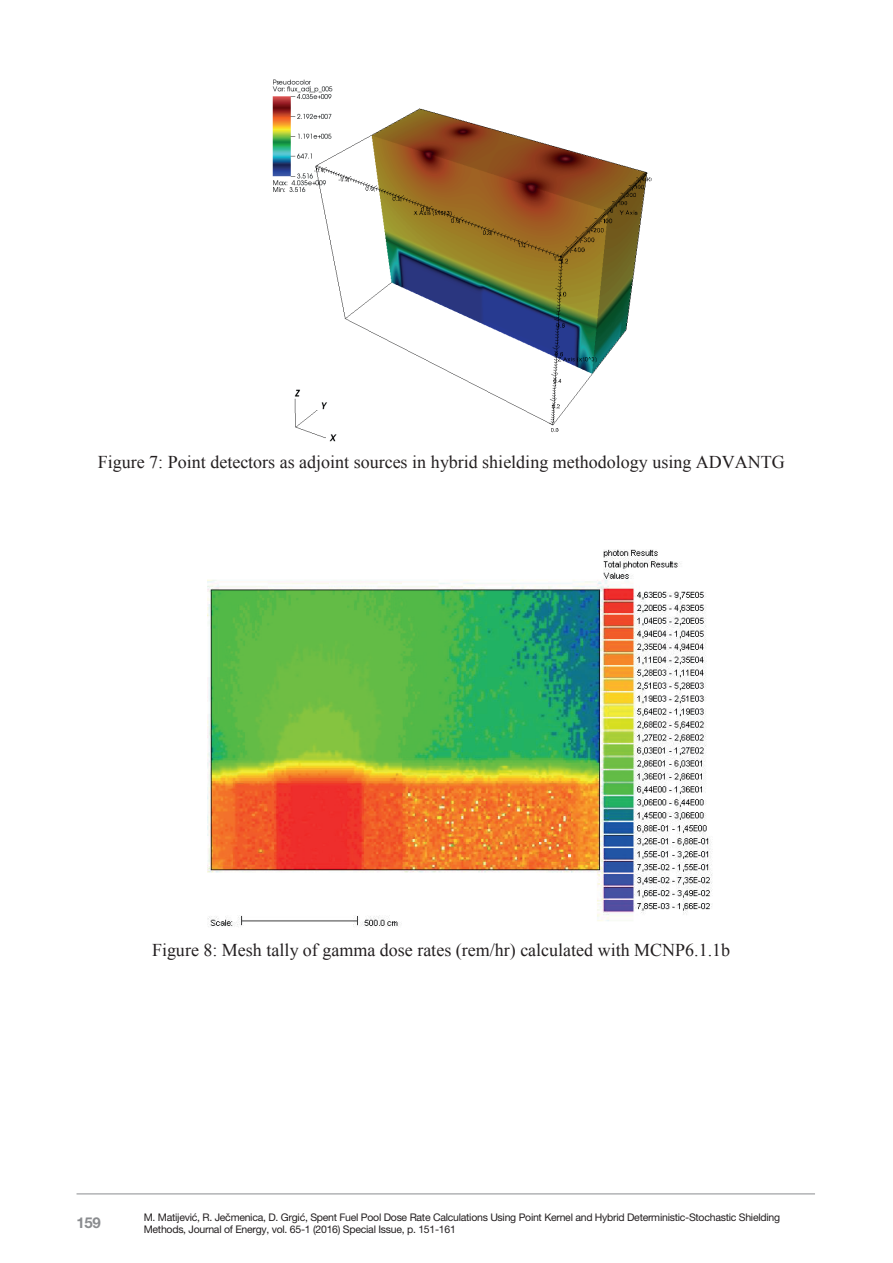
<style>
.page{position:relative;width:893px;height:1263px;background:#fff}
.page>*{position:absolute;margin:0;border:0;box-sizing:border-box;transform-origin:0 0}
.t1{font:18px "Times New Roman";color:#231f20}
.t2{font:700 15px "MH Helvetica";color:#8a8c8f}
.t3{font:10.5px/12px "MH Helvetica";letter-spacing:-.025em;color:#231f20}
</style>
<div class="page">
<hr style="left:77px;top:1193px;width:738px;height:1px;background:#8a8c8f">
<img style="left:272px;top:79px;width:380px;height:363px">
<img style="left:207px;top:549px;width:506px;height:379px">
<h1 class="t1" style="left:98px;top:450px;width:688px">Figure 7: Point detectors as adjoint sources in hybrid shielding methodology using ADVANTG</h1>
<h1 class="t1" style="left:152px;top:938px;width:580px">Figure 8: Mesh tally of gamma dose rates (rem/hr) calculated with MCNP6.1.1b</h1>
<h2 class="t2" style="left:77px;top:1213px;width:26px">159</h2>
<p class="t3" style="left:144px;top:1211px;width:638px">M. Matijević, R. Ječmenica, D. Grgić, Spent Fuel Pool Dose Rate Calculations Using Point Kernel and Hybrid Deterministic-Stochastic Shielding<br>Methods, Journal of Energy, vol. 65-1 (2016) Special Issue, p. 151-161</p>
</div>
